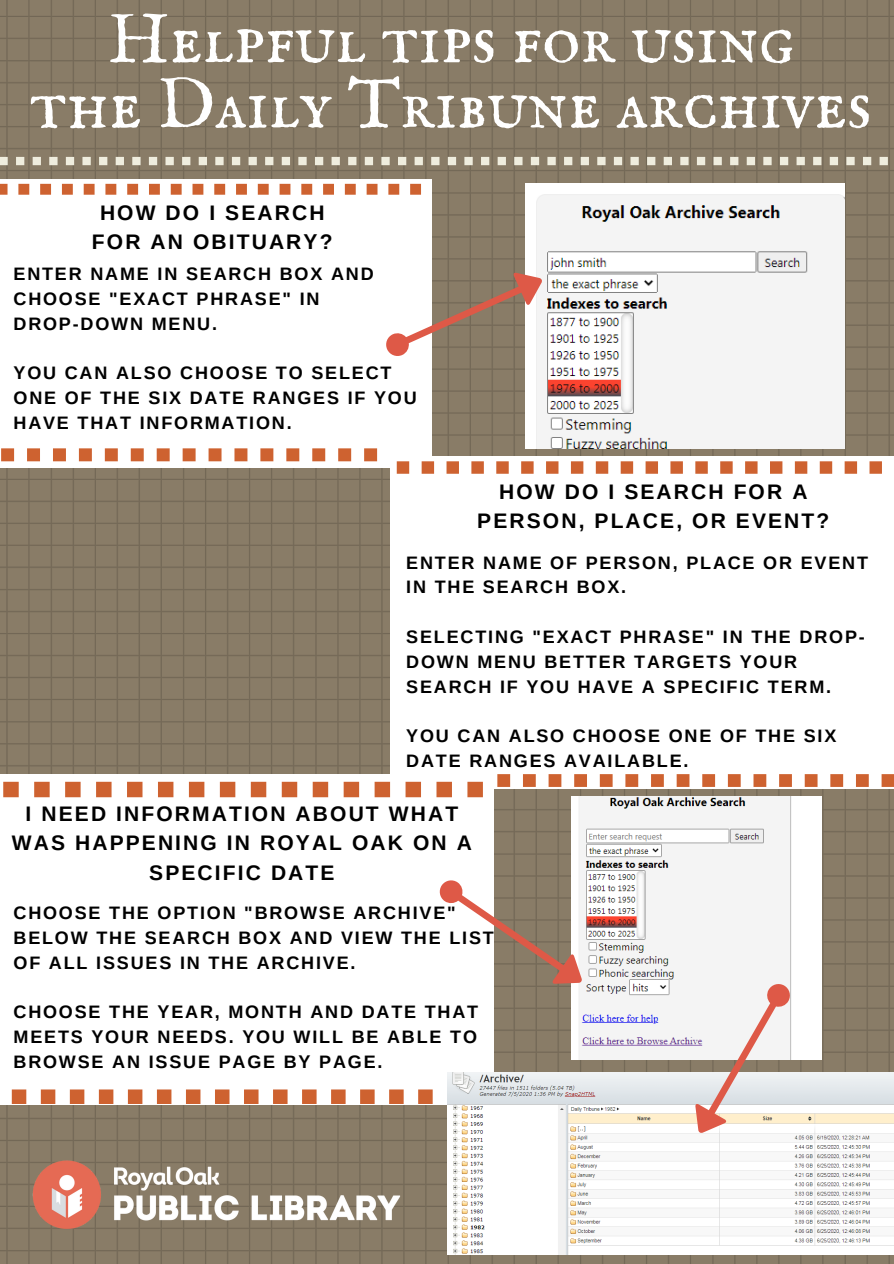
<style>
.page{position:relative;width:894px;height:1264px;background:#fff}
.page>*{position:absolute;margin:0;border:0;box-sizing:border-box;transform-origin:0 0}
.t1{font:72px/65.2px "IM FELL English SC";color:#fff;text-align:center}
.t2{font:700 21px/29.2px "Arimo";letter-spacing:.1em;color:#000;text-align:center}
.t3{font:700 18px/24.8px "Arimo";letter-spacing:.1em;color:#000}
</style>
<div class="page">
<img style="left:0;top:0;width:893px;height:1263px">
<div style="left:0;top:179px;width:431px;height:289px;background:#fff"></div>
<div style="left:390px;top:456px;width:503px;height:333px;background:#fff"></div>
<div style="left:0;top:774px;width:494px;height:330px;background:#fff"></div>
<svg style="left:0;top:157px;width:290px;height:8px"></svg>
<svg style="left:298px;top:157px;width:324px;height:8px"></svg>
<svg style="left:630px;top:157px;width:263px;height:8px"></svg>
<img style="left:525px;top:184px;width:319px;height:264px">
<img style="left:571px;top:796px;width:250px;height:263px">
<img style="left:447px;top:1072px;width:446px;height:182px">
<svg style="left:3px;top:781px;width:480px;height:16px"></svg>
<svg style="left:0;top:184px;width:421px;height:11px"></svg>
<svg style="left:396px;top:461px;width:485px;height:13px"></svg>
<svg style="left:497px;top:774px;width:396px;height:13px"></svg>
<svg style="left:1px;top:448px;width:376px;height:13px"></svg>
<svg style="left:11px;top:1089px;width:421px;height:14px"></svg>
<svg style="left:386px;top:263px;width:163px;height:103px"></svg>
<svg style="left:439px;top:870px;width:153px;height:126px"></svg>
<svg style="left:683px;top:976px;width:116px;height:165px"></svg>
<img style="left:7px;top:1141px;width:418px;height:104px">
<h1 class="t1" style="left:30px;top:10px;width:843px">Helpful tips for using<br>the Daily Tribune archives</h1>
<p class="t2" style="left:92px;top:198px;width:242px">HOW DO I SEARCH<br>FOR AN OBITUARY?</p>
<p class="t3" style="left:14px;top:261px;width:361px">ENTER NAME IN SEARCH BOX AND<br>CHOOSE "EXACT PHRASE" IN<br>DROP-DOWN MENU.</p>
<p class="t3" style="left:14px;top:360px;width:404px">YOU CAN ALSO CHOOSE TO SELECT<br>ONE OF THE SIX DATE RANGES IF YOU<br>HAVE THAT INFORMATION.</p>
<p class="t2" style="left:477px;top:477px;width:353px">HOW DO I SEARCH FOR A<br>PERSON, PLACE, OR EVENT?</p>
<p class="t3" style="left:406px;top:550px;width:463px">ENTER NAME OF PERSON, PLACE OR EVENT<br>IN THE SEARCH BOX.</p>
<p class="t3" style="left:406px;top:624px;width:460px">SELECTING "EXACT PHRASE" IN THE DROP-<br>DOWN MENU BETTER TARGETS YOUR<br>SEARCH IF YOU HAVE A SPECIFIC TERM.</p>
<p class="t3" style="left:406px;top:723px;width:431px">YOU CAN ALSO CHOOSE ONE OF THE SIX<br>DATE RANGES AVAILABLE.</p>
<p class="t2" style="left:12px;top:799px;width:461px">I NEED INFORMATION ABOUT WHAT<br>WAS HAPPENING IN ROYAL OAK ON A<br>SPECIFIC DATE</p>
<p class="t3" style="left:14px;top:900px;width:481px">CHOOSE THE OPTION "BROWSE ARCHIVE"<br>BELOW THE SEARCH BOX AND VIEW THE LIST<br>OF ALL ISSUES IN THE ARCHIVE.</p>
<p class="t3" style="left:14px;top:999px;width:466px;text-align:justify">CHOOSE THE YEAR, MONTH AND DATE THAT MEETS YOUR NEEDS. YOU WILL BE ABLE TO BROWSE AN ISSUE PAGE BY PAGE.</p>
</div>
